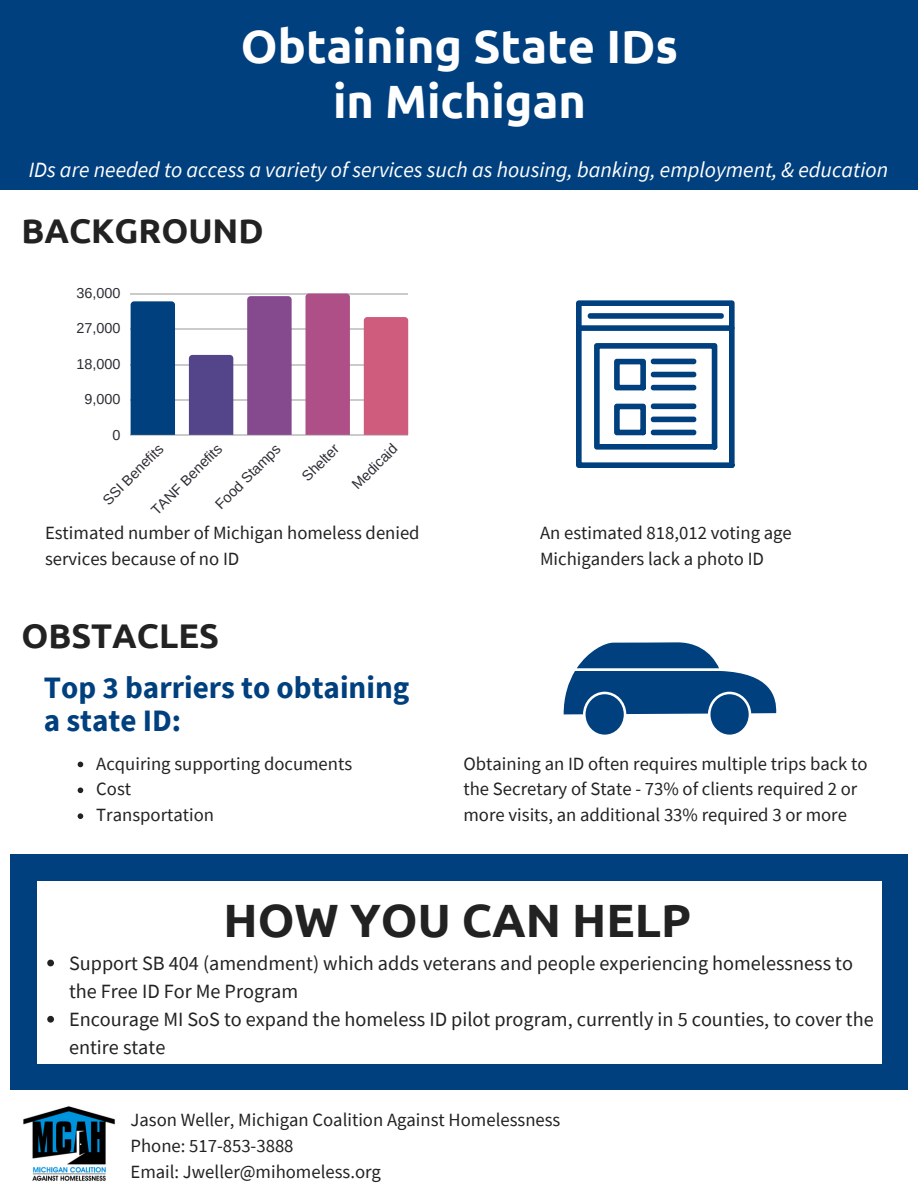
<style>
.page{position:relative;width:918px;height:1188px;background:#fff}
.page>*{position:absolute;margin:0;border:0;box-sizing:border-box;transform-origin:0 0}
.t1{font:700 46.65px/55.2px "Ubuntu";color:#fff;text-align:center}
.t2{font:700 46.65px "Ubuntu";color:#222}
.t3{font:700 34.2px "Ubuntu";color:#222}
.t4{font:700 31.2px/33.8px "Source Sans Pro";color:#00407f}
.t5{font:italic 21.75px "Source Sans Pro";color:#fff}
.t6{font:20.25px/28.2px "Source Sans Pro";color:#222}
.t7{font:18.75px/25.8px "Source Sans Pro";color:#222}
.t8{font:14.4px "Arimo";color:#2d2a32}
</style>
<div class="page">
<div style="left:0;top:0;width:918px;height:190px;background:#00407f"></div>
<div style="left:882px;top:1064px;width:26px;height:26px;background:#00407f"></div>
<div style="left:10px;top:879px;width:27px;height:186px;background:#00407f"></div>
<div style="left:10px;top:1064px;width:27px;height:26px;background:#00407f"></div>
<div style="left:882px;top:879px;width:26px;height:186px;background:#00407f"></div>
<div style="left:35px;top:1064px;width:848px;height:26px;background:#00407f"></div>
<div style="left:882px;top:854px;width:26px;height:26px;background:#00407f"></div>
<div style="left:10px;top:854px;width:27px;height:26px;background:#00407f"></div>
<div style="left:35px;top:854px;width:848px;height:26px;background:#00407f"></div>
<hr style="left:131px;top:435px;width:277px;height:1px;background:#2d2a32">
<hr style="left:131px;top:400px;width:277px;height:1px;background:#2d2a32">
<hr style="left:131px;top:364px;width:277px;height:1px;background:#2d2a32">
<hr style="left:131px;top:329px;width:277px;height:1px;background:#2d2a32">
<hr style="left:131px;top:293px;width:277px;height:2px;background:#2d2a32">
<div style="left:131px;top:301px;width:44px;height:134px;background:#00407f"></div>
<div style="left:189px;top:355px;width:44px;height:80px;background:#54458a"></div>
<div style="left:247px;top:296px;width:45px;height:139px;background:#85498d"></div>
<div style="left:306px;top:294px;width:44px;height:141px;background:#ae4f88"></div>
<div style="left:364px;top:317px;width:44px;height:118px;background:#cf5b7d"></div>
<svg style="left:576px;top:300px;width:159px;height:168px"></svg>
<svg style="left:564px;top:642px;width:212px;height:93px"></svg>
<svg style="left:78px;top:762px;width:5px;height:5px"></svg>
<svg style="left:78px;top:788px;width:5px;height:5px"></svg>
<svg style="left:78px;top:813px;width:5px;height:6px"></svg>
<svg style="left:47px;top:960px;width:7px;height:6px"></svg>
<svg style="left:47px;top:1016px;width:7px;height:7px"></svg>
<img style="left:23px;top:1106px;width:92px;height:75px">
<h1 class="t1" style="left:241px;top:18px;width:439px">Obtaining State IDs in Michigan</h1>
<p class="t5" style="left:29px;top:155px;width:861px">IDs are needed to access a variety of services such as housing, banking, employment, &amp; education</p>
<h2 class="t3" style="left:21px;top:211px;width:244px">BACKGROUND</h2>
<p class="t8" style="left:76px;top:285px;width:45px">36,000</p>
<p class="t8" style="left:76px;top:320px;width:45px">27,000</p>
<p class="t8" style="left:76px;top:356px;width:45px">18,000</p>
<p class="t8" style="left:84px;top:391px;width:37px">9,000</p>
<p class="t8" style="left:112px;top:427px;width:10px">0</p>
<p class="t8" style="left:212px;top:501px;width:87px;rotate:-45deg">Food Stamps</p>
<p class="t8" style="left:299px;top:473px;width:47px;rotate:-45deg">Shelter</p>
<p class="t8" style="left:349px;top:481px;width:59px;rotate:-45deg">Medicaid</p>
<p class="t7" style="left:45px;top:519px;width:376px">Estimated number of Michigan homeless denied services because of no ID</p>
<p class="t7" style="left:540px;top:519px;width:253px">An estimated 818,012 voting age<br>Michiganders lack a photo ID</p>
<p class="t8" style="left:148px;top:507px;width:95px;rotate:-45deg">TANF Benefits</p>
<p class="t8" style="left:99px;top:497px;width:81px;rotate:-45deg">SSI Benefits</p>
<h2 class="t3" style="left:21px;top:616px;width:199px">OBSTACLES</h2>
<h3 class="t4" style="left:44px;top:670px;width:367px">Top 3 barriers to obtaining a state ID:</h3>
<p class="t7" style="left:96px;top:750px;width:257px">Acquiring supporting documents<br>Cost<br>Transportation</p>
<p class="t7" style="left:464px;top:750px;width:406px">Obtaining an ID often requires multiple trips back to the Secretary of State - 73% of clients required 2 or more visits, an additional 33% required 3 or more</p>
<h1 class="t2" style="left:223px;top:894px;width:469px">HOW YOU CAN HELP</h1>
<p class="t6" style="left:69px;top:948px;width:806px">Support SB 404 (amendment) which adds veterans and people experiencing homelessness to the Free ID For Me Program<br>Encourage MI SoS to expand the homeless ID pilot program, currently in 5 counties, to cover the entire state</p>
<p class="t7" style="left:130px;top:1107px;width:431px">Jason Weller, Michigan Coalition Against Homelessness<br>Phone: 517-853-3888<br>Email: Jweller@mihomeless.org</p>
</div>
